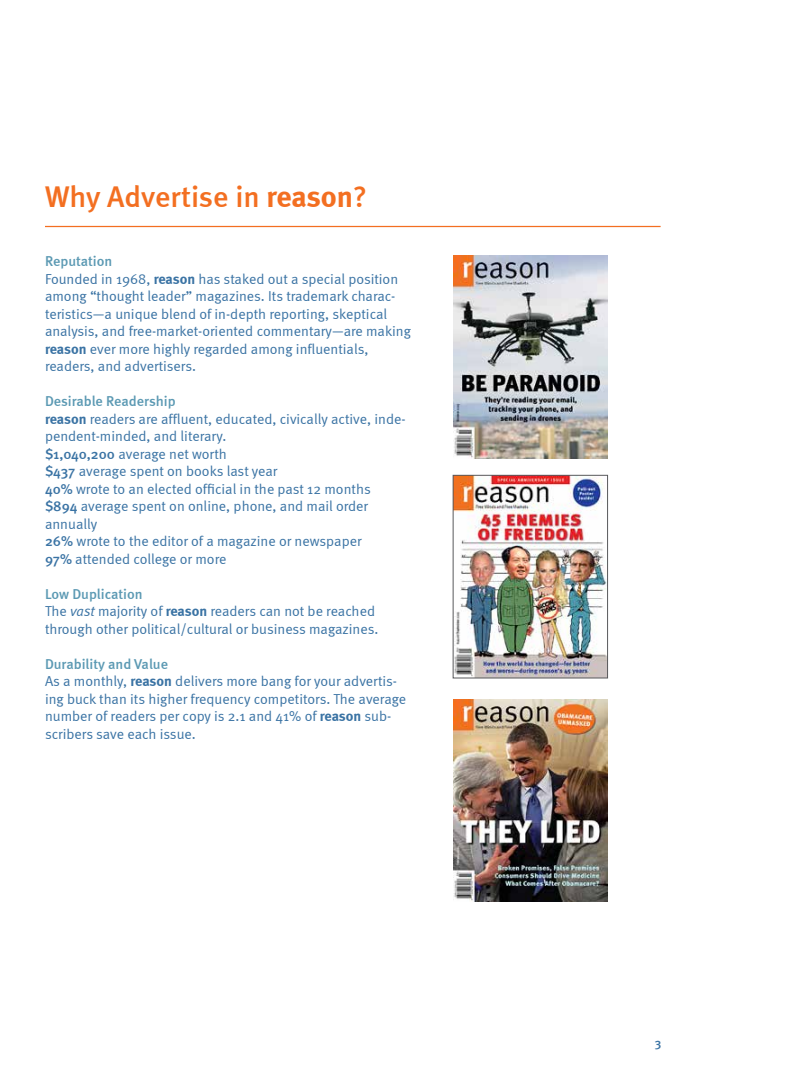
<style>
.page{position:relative;width:810px;height:1080px;background:#fff}
.page>*{position:absolute;margin:0;border:0;box-sizing:border-box;transform-origin:0 0}
.t1{font:500 30px "Meta";color:#f36f21}
.t2{font:14.38px/17.5px "Meta Normal";color:#3a73a4}
.t3{font:500 14.38px "Meta";color:#5b99b3}
.t4{font:500 12.5px "Meta";color:#3a73a4}
.s1{font-weight:700}
.s2{font-family:"Meta";font-weight:700}
.s3{font-family:"Meta";font-weight:500}
.s4{font-style:italic}
</style>
<div class="page">
<hr style="left:45px;top:226px;width:616px;height:1px;background:#f36f21">
<img style="left:455px;top:477px;width:151px;height:199px">
<div style="left:453px;top:475px;width:155px;height:203px;border:1px solid #58595b"></div>
<img style="left:453px;top:699px;width:155px;height:203px">
<img style="left:453px;top:256px;width:155px;height:202px">
<h1 class="t1" style="left:45px;top:180px;width:324px">Why Advertise in <span class="s1">reason</span>?</h1>
<p class="t3" style="left:45px;top:253px;width:69px">Reputation</p>
<p class="t2" style="left:45px;top:270px;width:367px">Founded in 1968, <span class="s2">reason</span> has staked out a special position among “thought leader” magazines. Its trademark charac&shy;teristics—a unique blend of in-depth reporting, skeptical analysis, and free-market-oriented commentary—are making <span class="s2">reason</span> ever more highly regarded among influentials, readers, and advertisers.</p>
<p class="t3" style="left:45px;top:393px;width:132px">Desirable Readership</p>
<p class="t2" style="left:45px;top:410px;width:362px"><span class="s2">reason</span> readers are affluent, educated, civically active, inde&shy;pendent-minded, and literary.<br><span class="s3">$1,040,200</span> average net worth<br><span class="s3">$437</span> average spent on books last year<br><span class="s3">40%</span> wrote to an elected official in the past 12 months <span class="s3">$894</span> average spent on online, phone, and mail order annually<br><span class="s3">26%</span> wrote to the editor of a magazine or newspaper<br><span class="s3">97%</span> attended college or more</p>
<p class="t3" style="left:45px;top:585px;width:99px">Low Duplication</p>
<p class="t2" style="left:45px;top:602px;width:335px">The <span class="s4">vast</span> majority of <span class="s2">reason</span> readers can not be reached through other political/cultural or business magazines.</p>
<p class="t3" style="left:45px;top:655px;width:125px">Durability and Value</p>
<p class="t2" style="left:45px;top:672px;width:363px">As a monthly, <span class="s2">reason</span> delivers more bang for your advertis&shy;ing buck than its higher frequency competitors. The average number of readers per copy is 2.1 and 41% of <span class="s2">reason</span> sub&shy;scribers save each issue.</p>
<p class="t4" style="left:655px;top:1036px;width:8px">3</p>
</div>
